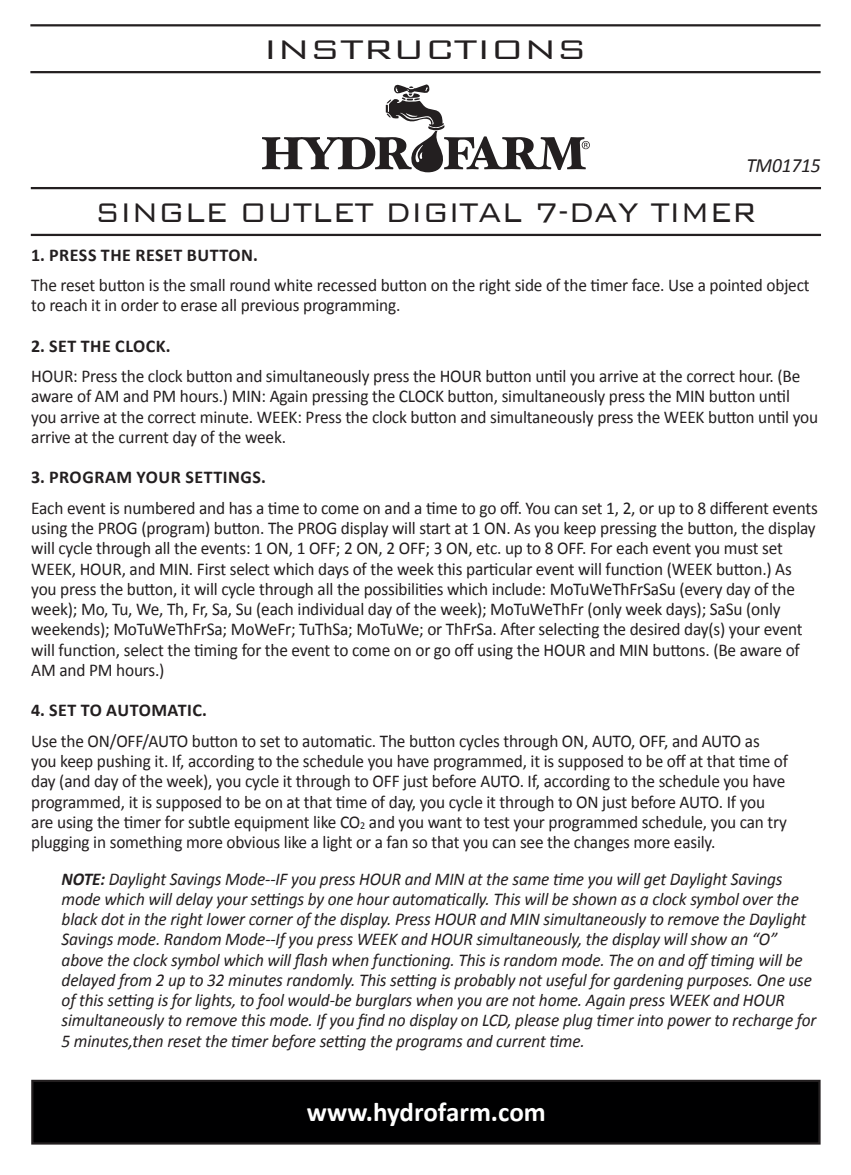
<style>
.page{position:relative;width:851px;height:1175px;background:#fff}
.page>*{position:absolute;margin:0;border:0;box-sizing:border-box;transform-origin:0 0}
.t1{font:300 36px "Bank Gothic";letter-spacing:-.01em;color:#231f20;scale:.9 1}
.t2{font:300 36px "Bank Gothic";letter-spacing:-.01em;color:#231f20;scale:1.1 1}
.t3{font:700 27px "Calibri";color:#fff}
.t4{font:italic 20.25px "Calibri";letter-spacing:-.01em;color:#231f20;scale:.96 1}
.t5{font:18px/20.2px "Calibri";letter-spacing:-.01em;color:#231f20;scale:.96 1}
.t6{font:italic 18px/20.2px "Calibri";letter-spacing:-.01em;color:#231f20;scale:.96 1}
.t7{font:700 18px "Calibri";letter-spacing:.03em;color:#231f20}
.s1{font-weight:700}
</style>
<div class="page">
<div style="left:32px;top:1080px;width:787px;height:63px;background:#000001"></div>
<div style="left:31px;top:1079px;width:789px;height:65px;border:2px solid #231f20"></div>
<hr style="left:30px;top:24px;width:790px;height:2px;background:#231f20">
<hr style="left:30px;top:71px;width:790px;height:2px;background:#231f20">
<hr style="left:31px;top:187px;width:790px;height:2px;background:#231f20">
<hr style="left:31px;top:234px;width:790px;height:2px;background:#231f20">
<svg style="left:262px;top:84px;width:328px;height:88px"></svg>
<h1 class="t2" style="left:263px;top:22px;width:296px">INSTRUCTIONS</h1>
<p class="t4" style="left:746px;top:152px;width:79px">TM01715</p>
<h1 class="t1" style="left:95px;top:185px;width:736px">SINGLE OUTLET DIGITAL 7-DAY TIMER</h1>
<p class="t7" style="left:31px;top:243px;width:228px">1. PRESS THE RESET BUTTON.</p>
<p class="t5" style="left:31px;top:275px;width:812px">The reset button is the small round white recessed button on the right side of the timer face. Use a pointed object to reach it in order to erase all previous programming.</p>
<p class="t7" style="left:31px;top:334px;width:141px">2. SET THE CLOCK.</p>
<p class="t5" style="left:31px;top:366px;width:821px">HOUR: Press the clock button and simultaneously press the HOUR button until you arrive at the correct hour. (Be aware of AM and PM hours.) MIN: Again pressing the CLOCK button, simultaneously press the MIN button until you arrive at the correct minute. WEEK: Press the clock button and simultaneously press the WEEK button until you arrive at the current day of the week.</p>
<p class="t7" style="left:31px;top:466px;width:236px">3. PROGRAM YOUR SETTINGS.</p>
<p class="t5" style="left:31px;top:498px;width:820px">Each event is numbered and has a time to come on and a time to go off. You can set 1, 2, or up to 8 different events using the PROG (program) button. The PROG display will start at 1 ON. As you keep pressing the button, the display will cycle through all the events: 1 ON, 1 OFF; 2 ON, 2 OFF; 3 ON, etc. up to 8 OFF. For each event you must set WEEK, HOUR, and MIN. First select which days of the week this particular event will function (WEEK button.) As you press the button, it will cycle through all the possibilities which include: MoTuWeThFrSaSu (every day of the week); Mo, Tu, We, Th, Fr, Sa, Su (each individual day of the week); MoTuWeThFr (only week days); SaSu (only weekends); MoTuWeThFrSa; MoWeFr; TuThSa; MoTuWe; or ThFrSa. After selecting the desired day(s) your event will function, select the timing for the event to come on or go off using the HOUR and MIN buttons. (Be aware of AM and PM hours.)</p>
<p class="t7" style="left:31px;top:699px;width:177px">4. SET TO AUTOMATIC.</p>
<p class="t5" style="left:31px;top:730px;width:790px">Use the ON/OFF/AUTO button to set to automatic. The button cycles through ON, AUTO, OFF, and AUTO as you keep pushing it. If, according to the schedule you have programmed, it is supposed to be off at that time of day (and day of the week), you cycle it through to OFF just before AUTO. If, according to the schedule you have programmed, it is supposed to be on at that time of day, you cycle it through to ON just before AUTO. If you are using the timer for subtle equipment like CO<sub>2</sub> and you want to test your programmed schedule, you can try plugging in something more obvious like a light or a fan so that you can see the changes more easily.</p>
<p class="t6" style="left:62px;top:867px;width:787px"><span class="s1">NOTE:</span> Daylight Savings Mode‐‐IF you press HOUR and MIN at the same time you will get Daylight Savings mode which will delay your settings by one hour automatically. This will be shown as a clock symbol over the black dot in the right lower corner of the display. Press HOUR and MIN simultaneously to remove the Daylight Savings mode. Random Mode‐‐If you press WEEK and HOUR simultaneously, the display will show an “O” above the clock symbol which will flash when functioning. This is random mode. The on and off timing will be delayed from 2 up to 32 minutes randomly. This setting is probably not useful for gardening purposes. One use of this setting is for lights, to fool would‐be burglars when you are not home. Again press WEEK and HOUR simultaneously to remove this mode. If you find no display on LCD, please plug timer into power to recharge for 5 minutes,then reset the timer before setting the programs and current time.</p>
<h2 class="t3" style="left:307px;top:1095px;width:240px">www.hydrofarm.com</h2>
</div>
